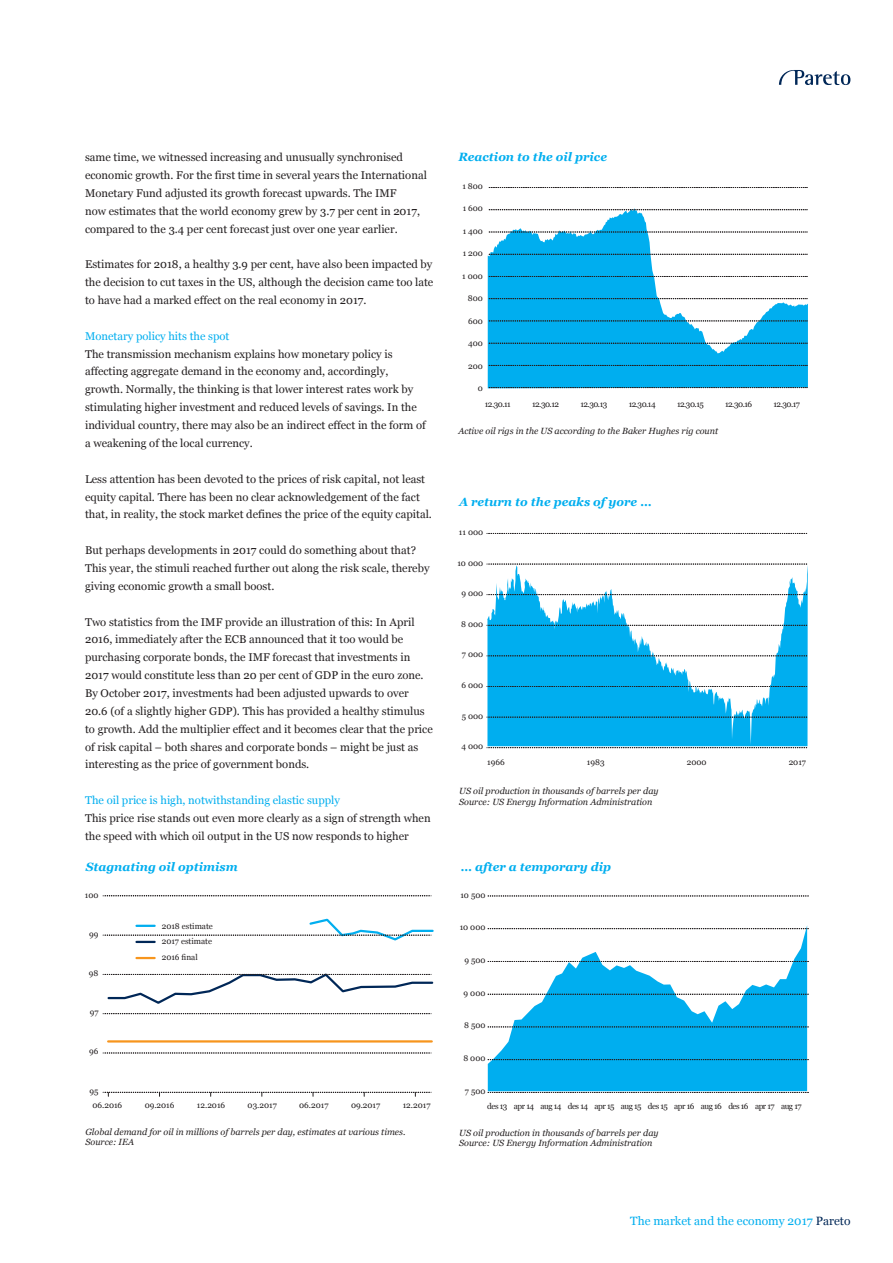
<style>
.page{position:relative;width:893px;height:1263px;background:#fff}
.page>*{position:absolute;margin:0;border:0;box-sizing:border-box;transform-origin:0 0}
.t1{font:italic 700 12px "Georgia";color:#00aeef}
.t2{font:12px "Georgia";color:#00aeef}
.t3{font:11.25px/17.9px "Georgia";color:#231f20}
.t4{font:11.25px "Georgia";color:#00aeef}
.t5{font:italic 9px "Georgia";color:#231f20}
.t6{font:8.25px "Georgia";color:#231f20}
.t7{font:8.25px "Georgia";letter-spacing:-.06em;color:#231f20}
.s1{color:#002757}
</style>
<div class="page">
<svg style="left:779px;top:70px;width:71px;height:15px"></svg>
<svg style="left:488px;top:208px;width:320px;height:180px;fill:#00aeef"></svg>
<svg style="left:489px;top:387px;width:318px;height:1px"></svg>
<svg style="left:489px;top:365px;width:318px;height:1px"></svg>
<svg style="left:489px;top:298px;width:318px;height:1px"></svg>
<svg style="left:489px;top:343px;width:318px;height:1px"></svg>
<svg style="left:489px;top:321px;width:318px;height:1px"></svg>
<svg style="left:489px;top:276px;width:318px;height:1px"></svg>
<svg style="left:489px;top:254px;width:318px;height:1px"></svg>
<svg style="left:489px;top:187px;width:318px;height:1px"></svg>
<svg style="left:489px;top:209px;width:318px;height:1px"></svg>
<svg style="left:489px;top:232px;width:318px;height:1px"></svg>
<hr style="left:108px;top:1040px;width:324px;height:2px;background:#f7951d">
<svg style="left:103px;top:1013px;width:328px;height:1px"></svg>
<svg style="left:103px;top:1053px;width:328px;height:1px"></svg>
<svg style="left:103px;top:973px;width:331px;height:31px"></svg>
<svg style="left:103px;top:895px;width:328px;height:1px"></svg>
<svg style="left:103px;top:1092px;width:328px;height:4px"></svg>
<svg style="left:103px;top:918px;width:331px;height:25px"></svg>
<svg style="left:136px;top:957px;width:19px;height:2px"></svg>
<svg style="left:487px;top:565px;width:321px;height:181px;fill:#00aeef"></svg>
<svg style="left:487px;top:747px;width:320px;height:1px"></svg>
<svg style="left:487px;top:717px;width:320px;height:1px"></svg>
<svg style="left:487px;top:686px;width:320px;height:1px"></svg>
<svg style="left:487px;top:656px;width:320px;height:1px"></svg>
<svg style="left:487px;top:625px;width:320px;height:1px"></svg>
<svg style="left:487px;top:594px;width:320px;height:1px"></svg>
<svg style="left:487px;top:564px;width:320px;height:1px"></svg>
<svg style="left:487px;top:533px;width:320px;height:1px"></svg>
<svg style="left:488px;top:926px;width:319px;height:165px;fill:#00aeef"></svg>
<svg style="left:488px;top:1092px;width:321px;height:1px"></svg>
<svg style="left:488px;top:1059px;width:321px;height:1px"></svg>
<svg style="left:488px;top:1027px;width:321px;height:1px"></svg>
<svg style="left:488px;top:994px;width:321px;height:1px"></svg>
<svg style="left:488px;top:961px;width:321px;height:1px"></svg>
<svg style="left:488px;top:896px;width:321px;height:1px"></svg>
<svg style="left:488px;top:928px;width:321px;height:1px"></svg>
<p class="t3" style="left:85px;top:148px;width:343px">same time, we witnessed increasing and unusually synchronised economic growth. For the first time in several years the International Monetary Fund adjusted its growth forecast upwards. The IMF<br>now estimates that the world economy grew by 3.7 per cent in 2017, compared to the 3.4 per cent forecast just over one year earlier.</p>
<p class="t3" style="left:85px;top:255px;width:350px;text-align:justify">Estimates for 2018, a healthy 3.9 per cent, have also been impacted by the decision to cut taxes in the US, although the decision came too late to have had a marked effect on the real economy in 2017.</p>
<p class="t4" style="left:85px;top:328px;width:146px">Monetary policy hits the spot</p>
<p class="t3" style="left:85px;top:344px;width:342px">The transmission mechanism explains how monetary policy is affecting aggregate demand in the economy and, accordingly, growth. Normally, the thinking is that lower interest rates work by stimulating higher investment and reduced levels of savings. In the individual country, there may also be an indirect effect in the form of a weakening of the local currency.</p>
<p class="t3" style="left:85px;top:469px;width:348px">Less attention has been devoted to the prices of risk capital, not least equity capital. There has been no clear acknowledgement of the fact that, in reality, the stock market defines the price of the equity capital.</p>
<p class="t3" style="left:85px;top:541px;width:346px">But perhaps developments in 2017 could do something about that?<br>This year, the stimuli reached further out along the risk scale, thereby giving economic growth a small boost.</p>
<p class="t3" style="left:85px;top:612px;width:349px">Two statistics from the IMF provide an illustration of this: In April 2016, immediately after the ECB announced that it too would be purchasing corporate bonds, the IMF forecast that investments in 2017 would constitute less than 20 per cent of GDP in the euro zone.<br>By October 2017, investments had been adjusted upwards to over 20.6 (of a slightly higher GDP). This has provided a healthy stimulus to growth. Add the multiplier effect and it becomes clear that the price of risk capital – both shares and corporate bonds – might be just as interesting as the price of government bonds.</p>
<p class="t4" style="left:85px;top:792px;width:256px">The oil price is high, notwithstanding elastic supply</p>
<p class="t3" style="left:85px;top:809px;width:347px">This price rise stands out even more clearly as a sign of strength when the speed with which oil output in the US now responds to higher</p>
<p class="t1" style="left:458px;top:148px;width:150px">Reaction to the oil price</p>
<p class="t6" style="left:462px;top:180px;width:22px">1 800</p>
<p class="t6" style="left:463px;top:202px;width:22px">1 600</p>
<p class="t6" style="left:463px;top:225px;width:22px">1 400</p>
<p class="t6" style="left:463px;top:247px;width:22px">1 200</p>
<p class="t6" style="left:462px;top:270px;width:22px">1 000</p>
<p class="t6" style="left:468px;top:292px;width:17px">800</p>
<p class="t6" style="left:468px;top:315px;width:16px">600</p>
<p class="t6" style="left:468px;top:337px;width:16px">400</p>
<p class="t6" style="left:468px;top:360px;width:16px">200</p>
<p class="t6" style="left:478px;top:383px;width:7px">0</p>
<p class="t6" style="left:485px;top:398px;width:27px">12.30.11</p>
<p class="t6" style="left:532px;top:398px;width:28px">12.30.12</p>
<p class="t6" style="left:580px;top:398px;width:28px">12.30.13</p>
<p class="t6" style="left:629px;top:398px;width:28px">12.30.14</p>
<p class="t6" style="left:677px;top:398px;width:28px">12.30.15</p>
<p class="t6" style="left:725px;top:398px;width:28px">12.30.16</p>
<p class="t6" style="left:773px;top:398px;width:28px">12.30.17</p>
<p class="t5" style="left:458px;top:425px;width:261px">Active oil rigs in the US according to the Baker Hughes rig count</p>
<p class="t1" style="left:459px;top:493px;width:194px">A return to the peaks of yore …</p>
<p class="t6" style="left:459px;top:526px;width:26px">11 000</p>
<p class="t6" style="left:457px;top:557px;width:27px">10 000</p>
<p class="t6" style="left:461px;top:587px;width:23px">9 000</p>
<p class="t6" style="left:461px;top:618px;width:24px">8 000</p>
<p class="t6" style="left:462px;top:648px;width:23px">7 000</p>
<p class="t6" style="left:461px;top:679px;width:23px">6 000</p>
<p class="t6" style="left:462px;top:710px;width:23px">5 000</p>
<p class="t6" style="left:461px;top:740px;width:23px">4 000</p>
<p class="t6" style="left:487px;top:756px;width:19px">1966</p>
<p class="t6" style="left:587px;top:756px;width:19px">1983</p>
<p class="t6" style="left:687px;top:756px;width:21px">2000</p>
<p class="t6" style="left:789px;top:756px;width:19px">2017</p>
<p class="t5" style="left:459px;top:784px;width:201px">US oil production in thousands of barrels per day</p>
<p class="t5" style="left:459px;top:795px;width:195px">Source: US Energy Information Administration</p>
<p class="t1" style="left:86px;top:858px;width:154px">Stagnating oil optimism</p>
<p class="t1" style="left:461px;top:858px;width:152px">… after a temporary dip</p>
<p class="t6" style="left:85px;top:889px;width:15px">100</p>
<p class="t6" style="left:89px;top:928px;width:11px">99</p>
<p class="t6" style="left:89px;top:967px;width:11px">98</p>
<p class="t6" style="left:90px;top:1006px;width:10px">97</p>
<p class="t6" style="left:89px;top:1045px;width:11px">96</p>
<p class="t6" style="left:89px;top:1085px;width:11px">95</p>
<p class="t6" style="left:162px;top:920px;width:53px">2018 estimate</p>
<p class="t6" style="left:162px;top:935px;width:52px">2017 estimate</p>
<p class="t6" style="left:162px;top:951px;width:38px">2016 final</p>
<p class="t6" style="left:460px;top:889px;width:27px">10 500</p>
<p class="t6" style="left:460px;top:921px;width:27px">10 000</p>
<p class="t6" style="left:464px;top:954px;width:23px">9 500</p>
<p class="t6" style="left:464px;top:987px;width:23px">9 000</p>
<p class="t6" style="left:464px;top:1019px;width:23px">8 500</p>
<p class="t6" style="left:463px;top:1052px;width:24px">8 000</p>
<p class="t6" style="left:465px;top:1085px;width:22px">7 500</p>
<p class="t6" style="left:92px;top:1099px;width:31px">06.2016</p>
<p class="t6" style="left:145px;top:1099px;width:31px">09.2016</p>
<p class="t6" style="left:197px;top:1099px;width:30px">12.2016</p>
<p class="t6" style="left:248px;top:1099px;width:31px">03.2017</p>
<p class="t6" style="left:299px;top:1099px;width:31px">06.2017</p>
<p class="t6" style="left:351px;top:1099px;width:31px">09.2017</p>
<p class="t6" style="left:403px;top:1099px;width:29px">12.2017</p>
<p class="t7" style="left:487px;top:1100px;width:316px">des 13 apr 14 aug 14 des 14 apr 15 aug 15 des 15 apr 16 aug 16 des 16 apr 17 aug 17</p>
<p class="t5" style="left:85px;top:1125px;width:322px">Global demand for oil in millions of barrels per day, estimates at various times.</p>
<p class="t5" style="left:85px;top:1136px;width:50px">Source: IEA</p>
<p class="t5" style="left:459px;top:1126px;width:201px">US oil production in thousands of barrels per day</p>
<p class="t5" style="left:459px;top:1137px;width:195px">Source: US Energy Information Administration</p>
<p class="t2" style="left:630px;top:1212px;width:222px">The market and the economy 2017 <span class="s1">Pareto</span></p>
</div>
